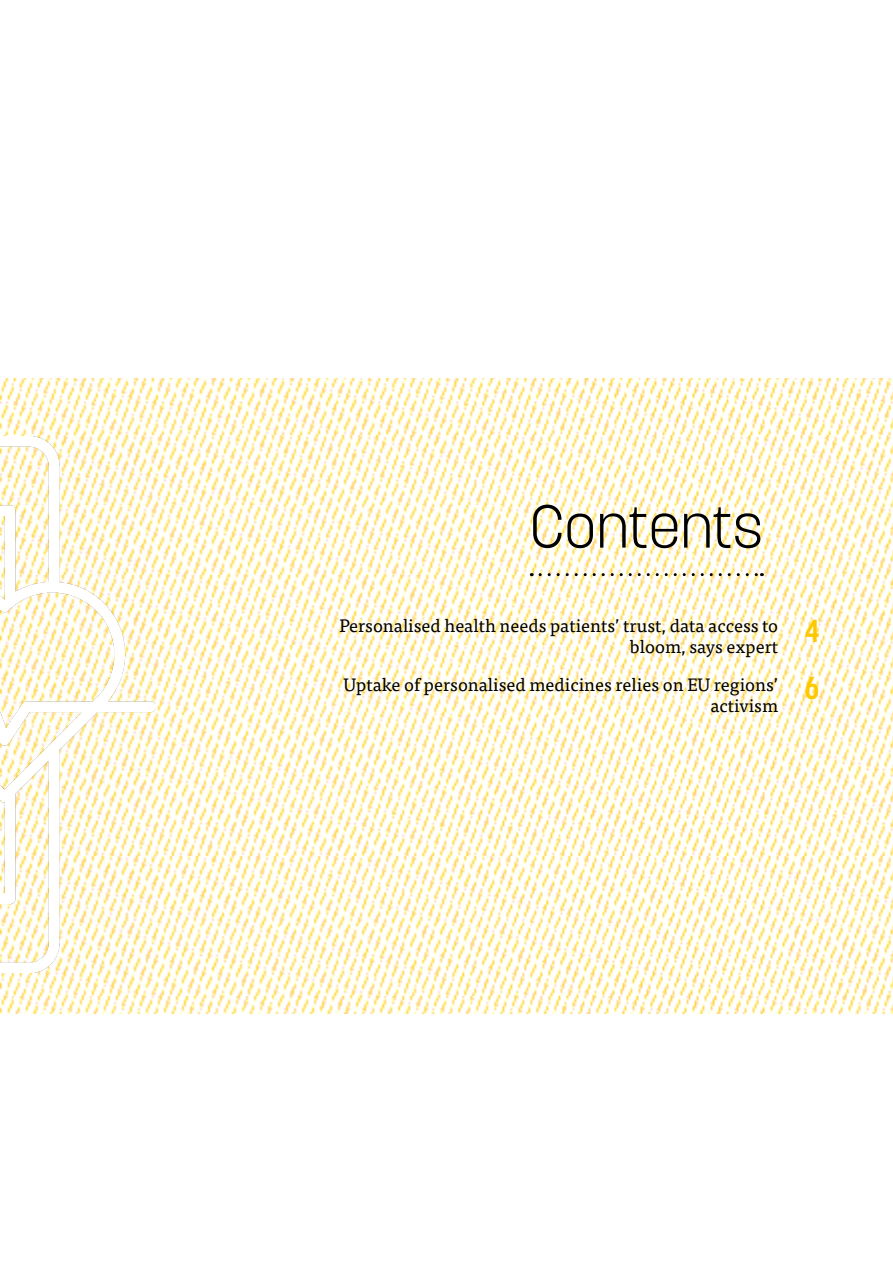
<style>
.page{position:relative;width:893px;height:1263px;background:#fff}
.page>*{position:absolute;margin:0;border:0;box-sizing:border-box;transform-origin:0 0}
.t1{font:300 60px "Korolev";color:#000}
.t2{font:700 31.5px/57.4px "Korolev Condensed";color:#fec800}
.t3{font:18px/21px "Tisa Pro";color:#000;text-align:right}
</style>
<div class="page">
<img style="left:0;top:378px;width:893px;height:635px">
<img style="left:0;top:437px;width:156px;height:536px">
<svg style="left:540px;top:573px;width:222px;height:3px"></svg>
<h1 class="t1" style="left:530px;top:488px;width:235px">Contents</h1>
<p class="t3" style="left:339px;top:614px;width:440px">Personalised health needs patients’ trust, data access to bloom, says expert</p>
<p class="t3" style="left:343px;top:673px;width:436px">Uptake of personalised medicines relies on EU regions’ activism</p>
<h2 class="t2" style="left:805px;top:602px;width:16px">4<br>6</h2>
</div>
